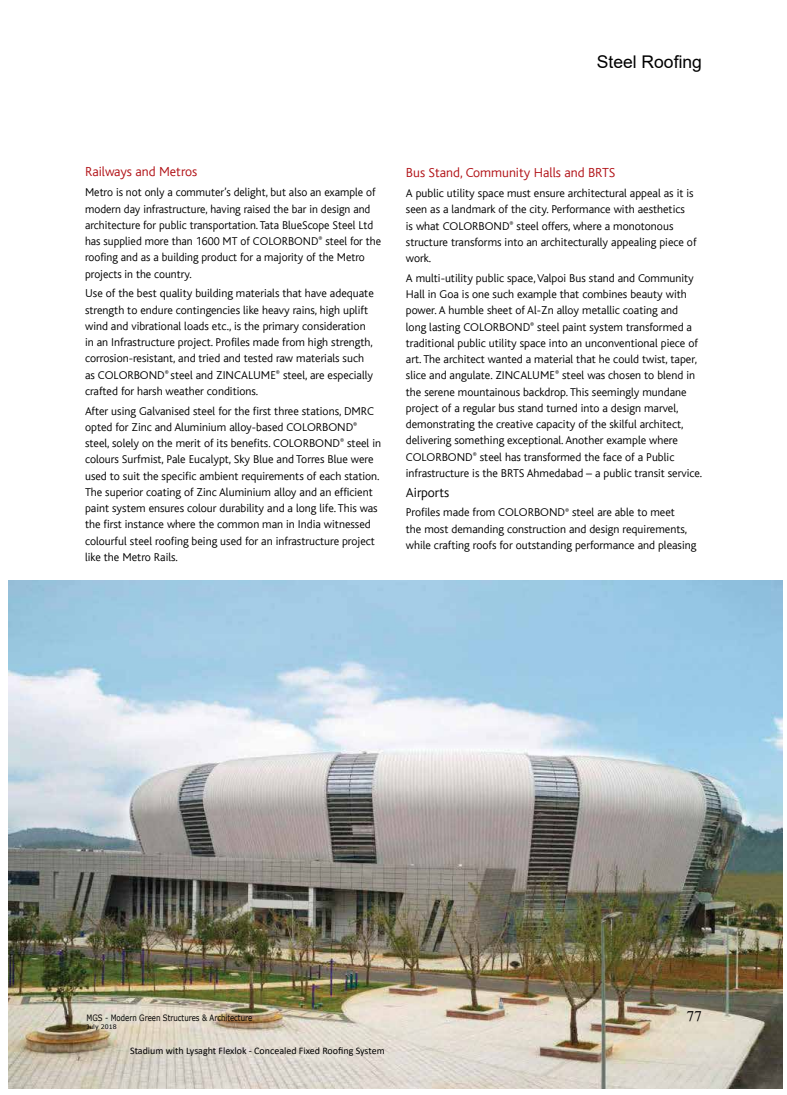
<style>
.page{position:relative;width:787px;height:1095px;background:#fff}
.page>*{position:absolute;margin:0;border:0;box-sizing:border-box;transform-origin:0 0}
.t1{font:17.5px "Arial";color:#000}
.t2{font:15px "Times";color:#000}
.t3{font:300 13.75px "Bliss";color:#b11116}
.t4{font:300 13.75px "Bliss";color:#000}
.t5{font:300 11.88px/16.2px "Bliss";color:#000}
.t6{font:10px "Calibri";color:#000}
.t7{font:8.75px "Verdana";color:#000;scale:.8 1}
.t8{font:6.25px "Verdana";color:#000}
</style>
<div class="page">
<img style="left:9px;top:581px;width:774px;height:507px">
<h1 class="t1" style="left:597px;top:49px;width:107px">Steel Roofing</h1>
<p class="t3" style="left:85px;top:165px;width:114px">Railways and Metros</p>
<p class="t5" style="left:85px;top:184px;width:297px">Metro is not only a commuter’s delight, but also an example of modern day infrastructure, having raised the bar in design and architecture for public transportation. Tata BlueScope Steel Ltd has supplied more than 1600 MT of COLORBOND<sup>®</sup> steel for the roofing and as a building product for a majority of the Metro projects in the country.</p>
<p class="t5" style="left:85px;top:286px;width:290px">Use of the best quality building materials that have adequate strength to endure contingencies like heavy rains, high uplift wind and vibrational loads etc., is the primary consideration in an Infrastructure project. Profiles made from high strength, corrosion-resistant, and tried and tested raw materials such as COLORBOND<sup>®</sup> steel and ZINCALUME<sup>®</sup> steel, are especially crafted for harsh weather conditions.</p>
<p class="t5" style="left:85px;top:403px;width:297px">After using Galvanised steel for the first three stations, DMRC opted for Zinc and Aluminium alloy-based COLORBOND<sup>® </sup>steel, solely on the merit of its benefits. COLORBOND<sup>®</sup> steel in colours Surfmist, Pale Eucalypt, Sky Blue and Torres Blue were used to suit the specific ambient requirements of each station.<br>The superior coating of Zinc Aluminium alloy and an efficient paint system ensures colour durability and a long life. This was the first instance where the common man in India witnessed colourful steel roofing being used for an infrastructure project like the Metro Rails.</p>
<p class="t3" style="left:406px;top:165px;width:211px">Bus Stand, Community Halls and BRTS</p>
<p class="t5" style="left:406px;top:185px;width:292px">A public utility space must ensure architectural appeal as it is seen as a landmark of the city. Performance with aesthetics<br>is what COLORBOND<sup>®</sup> steel offers, where a monotonous structure transforms into an architecturally appealing piece of work.</p>
<p class="t5" style="left:406px;top:270px;width:298px">A multi-utility public space, Valpoi Bus stand and Community Hall in Goa is one such example that combines beauty with power. A humble sheet of Al-Zn alloy metallic coating and<br>long lasting COLORBOND<sup>®</sup> steel paint system transformed a traditional public utility space into an unconventional piece of art. The architect wanted a material that he could twist, taper, slice and angulate. ZINCALUME<sup>®</sup> steel was chosen to blend in the serene mountainous backdrop. This seemingly mundane project of a regular bus stand turned into a design marvel, demonstrating the creative capacity of the skilful architect, delivering something exceptional. Another example where COLORBOND<sup>®</sup> steel has transformed the face of a Public infrastructure is the BRTS Ahmedabad – a public transit service.</p>
<p class="t4" style="left:406px;top:485px;width:45px">Airports</p>
<p class="t5" style="left:406px;top:505px;width:292px">Profiles made from COLORBOND<sup>®</sup> steel are able to meet<br>the most demanding construction and design requirements, while crafting roofs for outstanding performance and pleasing</p>
<p class="t7" style="left:86px;top:1012px;width:209px">MGS - Modern Green Structures &amp; Architecture</p>
<p class="t2" style="left:687px;top:1008px;width:16px">77</p>
<p class="t8" style="left:86px;top:1022px;width:32px">July 2018</p>
<p class="t6" style="left:130px;top:1043px;width:256px">Stadium with Lysaght Flexlok - Concealed Fixed Roofing System</p>
</div>
